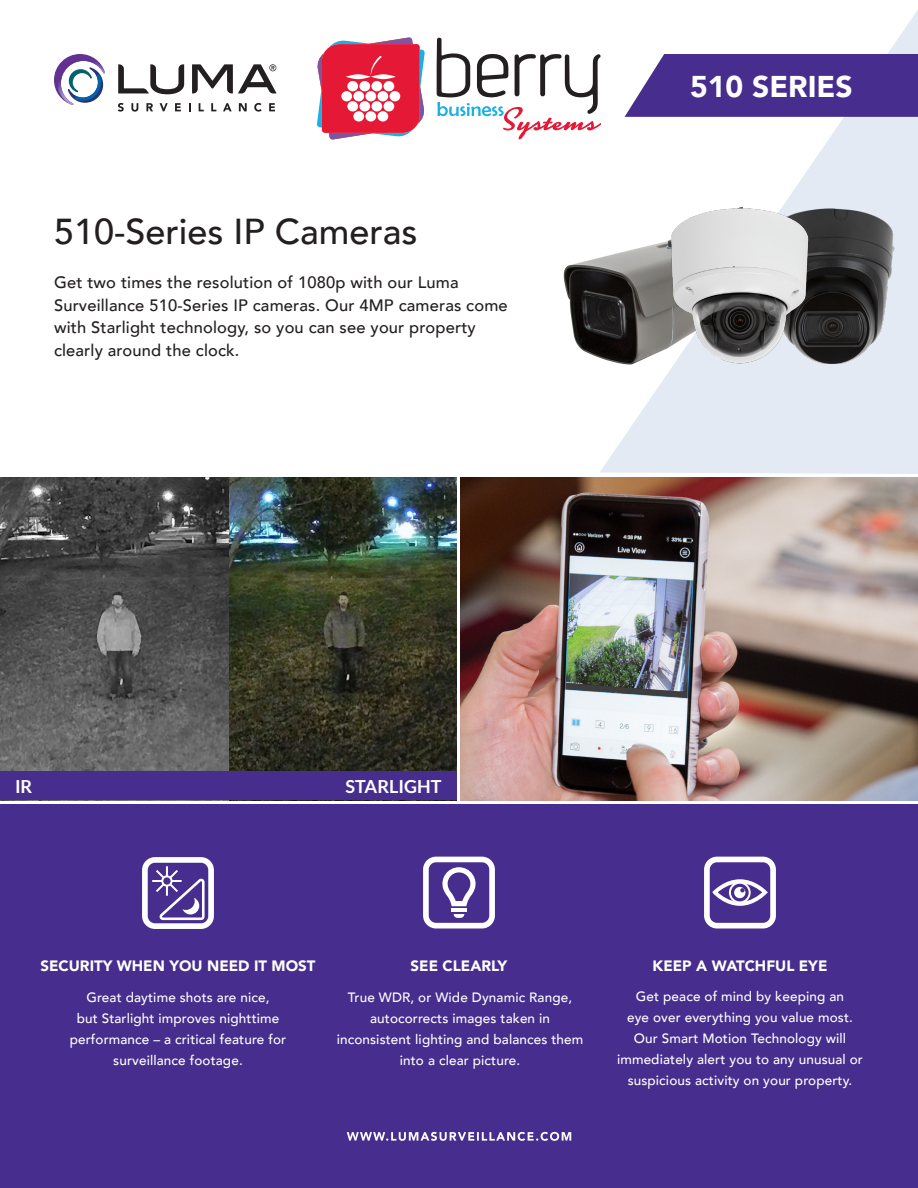
<style>
.page{position:relative;width:918px;height:1188px;background:#fff}
.page>*{position:absolute;margin:0;border:0;box-sizing:border-box;transform-origin:0 0}
.t1{font:500 36px "Avenir";color:#231f20}
.t2{font:900 30px "Avenir";color:#fff}
.t3{font:700 18px "Lato";color:#fff}
.t4{font:500 16.5px/22.5px "Avenir";letter-spacing:.01em;color:#231f20}
.t5{font:900 15px "Avenir";color:#fff}
.t6{font:500 13.5px/21px "Avenir";letter-spacing:.01em;color:#fff;text-align:center}
</style>
<div class="page">
<svg style="left:600px;top:10px;width:318px;height:464px;fill:#e4eaf4"></svg>
<div style="left:0;top:804px;width:918px;height:384px;background:#472d8d"></div>
<svg style="left:347px;top:1132px;width:224px;height:9px"></svg>
<svg style="left:625px;top:54px;width:293px;height:63px;background:#533b94"></svg>
<img style="left:0;top:477px;width:456px;height:294px">
<div style="left:0;top:771px;width:456px;height:29px;background:#472d8d"></div>
<svg style="left:142px;top:857px;width:72px;height:72px"></svg>
<svg style="left:704px;top:857px;width:72px;height:71px"></svg>
<img style="left:563px;top:208px;width:180px;height:157px">
<img style="left:814px;top:208px;width:89px;height:156px">
<img style="left:666px;top:208px;width:148px;height:156px">
<svg style="left:423px;top:857px;width:72px;height:71px"></svg>
<svg style="left:118px;top:103px;width:6px;height:9px"></svg>
<svg style="left:131px;top:103px;width:7px;height:9px"></svg>
<svg style="left:146px;top:103px;width:7px;height:8px"></svg>
<svg style="left:160px;top:103px;width:8px;height:8px"></svg>
<svg style="left:175px;top:103px;width:6px;height:8px"></svg>
<svg style="left:189px;top:103px;width:2px;height:8px"></svg>
<svg style="left:199px;top:103px;width:5px;height:8px"></svg>
<svg style="left:211px;top:103px;width:5px;height:8px"></svg>
<svg style="left:223px;top:103px;width:9px;height:8px"></svg>
<svg style="left:239px;top:103px;width:8px;height:8px"></svg>
<svg style="left:254px;top:103px;width:8px;height:9px"></svg>
<svg style="left:269px;top:103px;width:6px;height:8px"></svg>
<svg style="left:54px;top:54px;width:51px;height:51px"></svg>
<svg style="left:118px;top:64px;width:66px;height:30px"></svg>
<svg style="left:192px;top:64px;width:85px;height:29px"></svg>
<img style="left:460px;top:477px;width:458px;height:323px">
<svg style="left:566px;top:683px;width:121px;height:15px;background:#7c8288"></svg>
<svg style="left:317px;top:38px;width:108px;height:102px"></svg>
<svg style="left:437px;top:38px;width:164px;height:101px"></svg>
<h1 class="t1" style="left:54px;top:200px;width:365px">510-Series IP Cameras</h1>
<p class="t4" style="left:54px;top:270px;width:455px">Get two times the resolution of 1080p with our Luma Surveillance 510-Series IP cameras. Our 4MP cameras come with Starlight technology, so you can see your property clearly around the clock.</p>
<h2 class="t2" style="left:690px;top:61px;width:164px">510 SERIES</h2>
<h3 class="t3" style="left:15px;top:776px;width:19px">IR</h3>
<h3 class="t3" style="left:346px;top:776px;width:97px">STARLIGHT</h3>
<p class="t5" style="left:41px;top:953px;width:276px">SECURITY WHEN YOU NEED IT MOST</p>
<p class="t6" style="left:70px;top:986px;width:218px">Great daytime shots are nice,<br>but Starlight improves nighttime performance – a critical feature for surveillance footage.</p>
<p class="t5" style="left:411px;top:953px;width:98px">SEE CLEARLY</p>
<p class="t6" style="left:337px;top:986px;width:248px">True WDR, or Wide Dynamic Range, autocorrects images taken in inconsistent lighting and balances them into a clear picture.</p>
<p class="t5" style="left:653px;top:953px;width:176px">KEEP A WATCHFUL EYE</p>
<p class="t6" style="left:617px;top:985px;width:247px">Get peace of mind by keeping an<br>eye over everything you value most.<br>Our Smart Motion Technology will immediately alert you to any unusual or suspicious activity on your property.</p>
</div>
